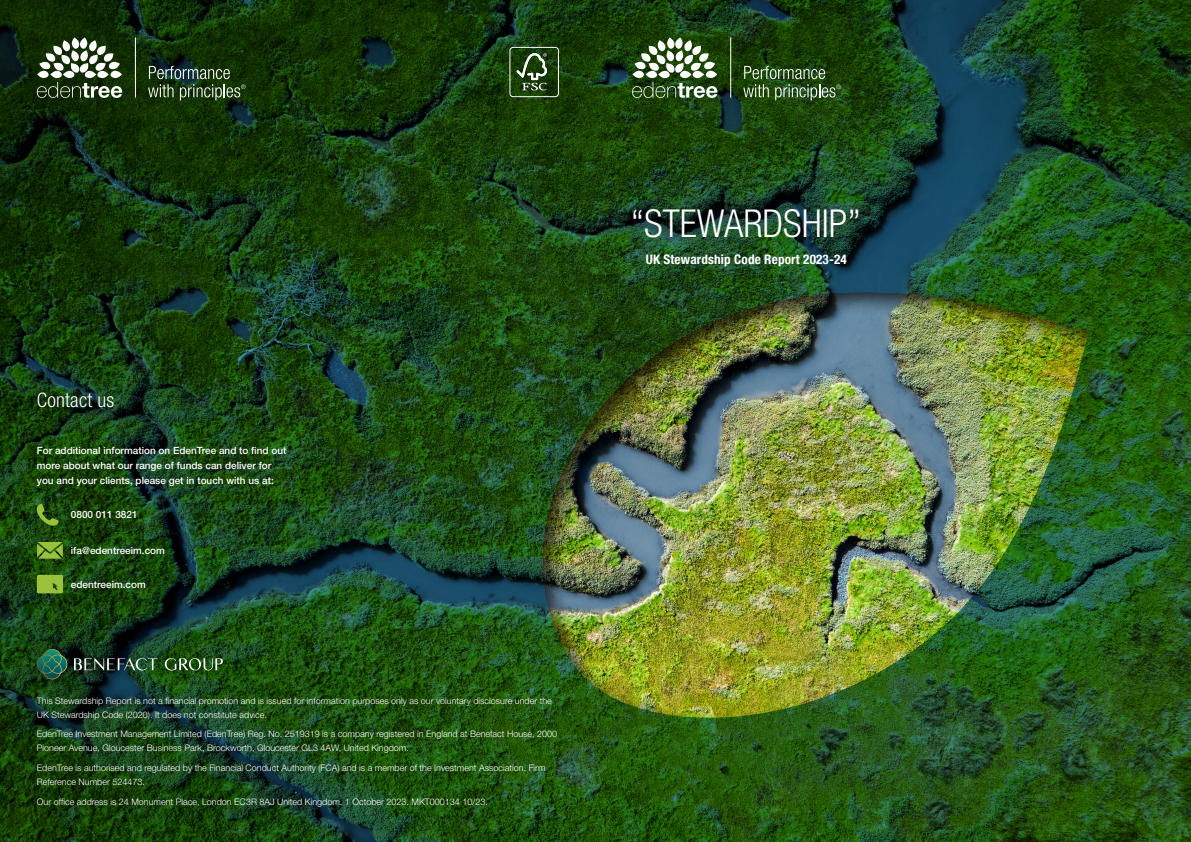
<style>
.page{position:relative;width:1191px;height:842px;background:#fff}
.page>*{position:absolute;margin:0;border:0;box-sizing:border-box;transform-origin:0 0}
.t1{font:300 condensed 38.5px "Helvetica Neue LT Pro";color:#fff}
.t2{font:300 condensed 20px "Helvetica Neue LT Pro";letter-spacing:.01em;color:#fff}
.t3{font:700 condensed 13.2px "Helvetica Neue LT Pro";letter-spacing:.01em;color:#fff}
.t4{font:500 10px/15px "Helvetica Neue LT Pro";color:#fff}
.t5{font:300 9px/14px "Helvetica Neue LT Pro";color:#fff}
</style>
<div class="page">
<img style="left:0;top:0;width:1191px;height:842px">
<svg style="left:37px;top:649px;width:30px;height:30px"></svg>
<img style="left:74px;top:658px;width:149px;height:12px">
<svg style="left:35px;top:504px;width:24px;height:23px"></svg>
<svg style="left:37px;top:575px;width:26px;height:18px"></svg>
<svg style="left:37px;top:542px;width:26px;height:17px"></svg>
<svg style="left:37px;top:37px;width:85px;height:61px"></svg>
<hr style="left:135px;top:37px;width:1px;height:61px;background:#fff">
<svg style="left:148px;top:66px;width:98px;height:34px;background:#3b5436"></svg>
<svg style="left:632px;top:37px;width:85px;height:61px"></svg>
<hr style="left:730px;top:37px;width:1px;height:61px;background:#fff">
<svg style="left:743px;top:66px;width:98px;height:34px;background:#446536"></svg>
<div style="left:509px;top:47px;width:50px;height:50px;border:1px solid #fff;border-radius:3px"></div>
<svg style="left:516px;top:53px;width:31px;height:37px"></svg>
<h2 class="t2" style="left:37px;top:388px;width:79px">Contact us</h2>
<p class="t4" style="left:37px;top:442px;width:251px">For additional information on EdenTree and to find out more about what our range of funds can deliver for you and your clients, please get in touch with us at:</p>
<p class="t4" style="left:71px;top:507px;width:68px">0800 011 3821</p>
<p class="t4" style="left:71px;top:543px;width:95px">ifa@edentreeim.com</p>
<p class="t4" style="left:71px;top:576px;width:76px">edentreeim.com</p>
<p class="t5" style="left:37px;top:693px;width:516px">This Stewardship Report is not a financial promotion and is issued for information purposes only as our voluntary disclosure under the<br>UK Stewardship Code (2020). It does not constitute advice.</p>
<p class="t5" style="left:37px;top:727px;width:522px">EdenTree Investment Management Limited (EdenTree) Reg. No. 2519319 is a company registered in England at Benefact House, 2000<br>Pioneer Avenue, Gloucester Business Park, Brockworth, Gloucester GL3 4AW, United Kingdom.</p>
<p class="t5" style="left:37px;top:760px;width:510px">EdenTree is authorised and regulated by the Financial Conduct Authority (FCA) and is a member of the Investment Association. Firm<br>Reference Number 524473.</p>
<p class="t5" style="left:37px;top:794px;width:452px">Our office address is 24 Monument Place, London EC3R 8AJ United Kingdom. 1 October 2023. MKT000134 10/23.</p>
<h1 class="t1" style="left:630px;top:201px;width:232px">“STEWARDSHIP”</h1>
<h3 class="t3" style="left:646px;top:251px;width:203px">UK Stewardship Code Report 2023-24</h3>
</div>
